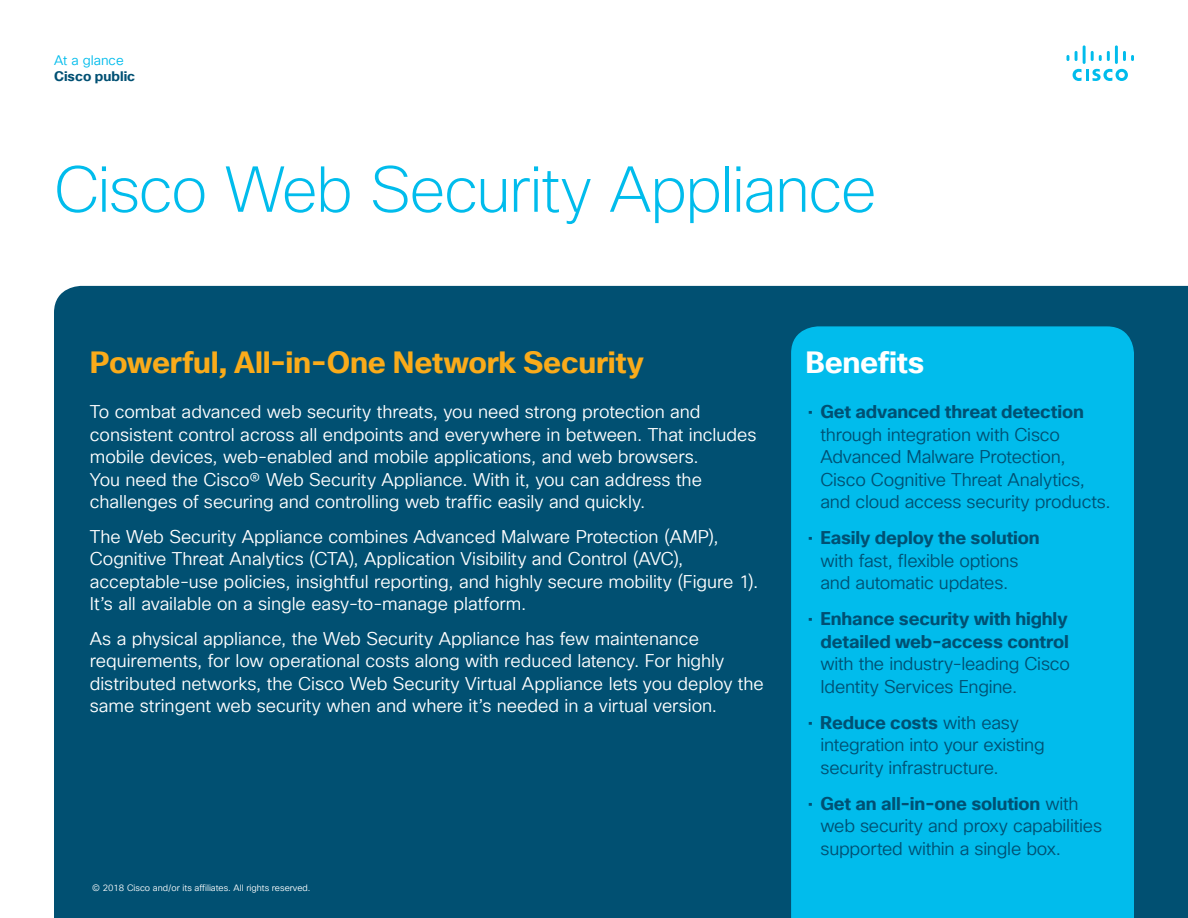
<style>
.page{position:relative;width:1188px;height:918px;background:#fff}
.page>*{position:absolute;margin:0;border:0;box-sizing:border-box;transform-origin:0 0}
.Title_Headline{font:200 63px "Cisco Sans TT";letter-spacing:-.025em;color:#01bcec}
.Intro_Heading{font:700 30px "Cisco Sans TT";letter-spacing:-.01em;color:#faab1a}
.Sidebar_Heading_Whit{font:700 30px "Cisco Sans TT";letter-spacing:-.01em;color:#fff}
.Intro{font:18px/22.5px "Cisco Sans TT Light";letter-spacing:-.005em;color:#fff}
.t1{font:18px/22.5px "Cisco Sans TT Light";letter-spacing:-.015em;color:#005073}
.t2{font:700 13.5px "Cisco Sans TT";color:#005073}
.t3{font:13.5px "Cisco Sans TT Light";color:#01bcec}
.Footer_white{font:9px "Cisco Sans TT Light";color:#fff}
.s1{font-family:"Cisco Sans TT"}
.s2{font-family:"Cisco Sans TT";font-weight:700}
</style>
<div class="page">
<svg style="left:1073px;top:69px;width:55px;height:12px"></svg>
<svg style="left:1067px;top:55px;width:2px;height:6px"></svg>
<svg style="left:1075px;top:51px;width:3px;height:10px"></svg>
<hr style="left:1083px;top:45px;width:3px;height:19px;background:#01bcec">
<svg style="left:1091px;top:51px;width:19px;height:10px"></svg>
<hr style="left:1115px;top:45px;width:3px;height:19px;background:#01bcec">
<svg style="left:1123px;top:51px;width:11px;height:10px"></svg>
<div style="left:54px;top:286px;width:1134px;height:632px;background:#015072"></div>
<div style="left:791px;top:326px;width:343px;height:592px;background:#01bcec"></div>
<p class="t3" style="left:54px;top:51px;width:71px">At a glance</p>
<p class="t2" style="left:54px;top:67px;width:83px">Cisco public</p>
<p class="Title_Headline" style="left:54px;top:149px;width:824px">Cisco Web Security Appliance</p>
<p class="Intro_Heading" style="left:90px;top:343px;width:556px">Powerful, All-in-One Network Security</p>
<p class="Intro" style="left:90px;top:401px;width:668px">To combat advanced web security threats, you need strong protection and consistent control across all endpoints and everywhere in between. That includes mobile devices, web-enabled and mobile applications, and web browsers.<br>You need the Cisco® Web Security Appliance. With it, you can address the challenges of securing and controlling web traffic easily and quickly.</p>
<p class="Intro" style="left:90px;top:526px;width:670px">The Web Security Appliance combines Advanced Malware Protection (AMP), Cognitive Threat Analytics (CTA), Application Visibility and Control (AVC), acceptable-use policies, insightful reporting, and highly secure mobility (Figure 1).<br>It’s all available on a single easy-to-manage platform.</p>
<p class="Intro" style="left:90px;top:628px;width:676px">As a physical appliance, the Web Security Appliance has few maintenance requirements, for low operational costs along with reduced latency. For highly distributed networks, the Cisco Web Security Virtual Appliance lets you deploy the same stringent web security when and where it’s needed in a virtual version.</p>
<p class="Footer_white" style="left:92px;top:882px;width:220px">© 2018 Cisco and/or its affiliates. All rights reserved.</p>
<p class="Sidebar_Heading_Whit" style="left:806px;top:343px;width:121px">Benefits</p>
<p class="t1" style="left:820px;top:401px;width:292px;text-indent:-13px"><span class="s1">•</span> <span class="s2">Get advanced threat detection </span>through integration with Cisco Advanced Malware Protection, Cisco Cognitive Threat Analytics, and cloud access security products.</p>
<p class="t1" style="left:820px;top:527px;width:221px;text-indent:-13px"><span class="s1">•</span> <span class="s2">Easily deploy the solution </span>with fast, flexible options and automatic updates.</p>
<p class="t1" style="left:820px;top:608px;width:251px;text-indent:-13px"><span class="s1">•</span> <span class="s2">Enhance security with highly detailed web-access control </span>with the industry-leading Cisco<br>Identity Services Engine.</p>
<p class="t1" style="left:820px;top:712px;width:226px;text-indent:-13px"><span class="s1">•</span> <span class="s2">Reduce costs</span> with easy integration into your existing security infrastructure.</p>
<p class="t1" style="left:820px;top:793px;width:283px;text-indent:-13px"><span class="s1">•</span> <span class="s2">Get an all-in-one solution</span> with web security and proxy capabilities supported within a single box.</p>
</div>
